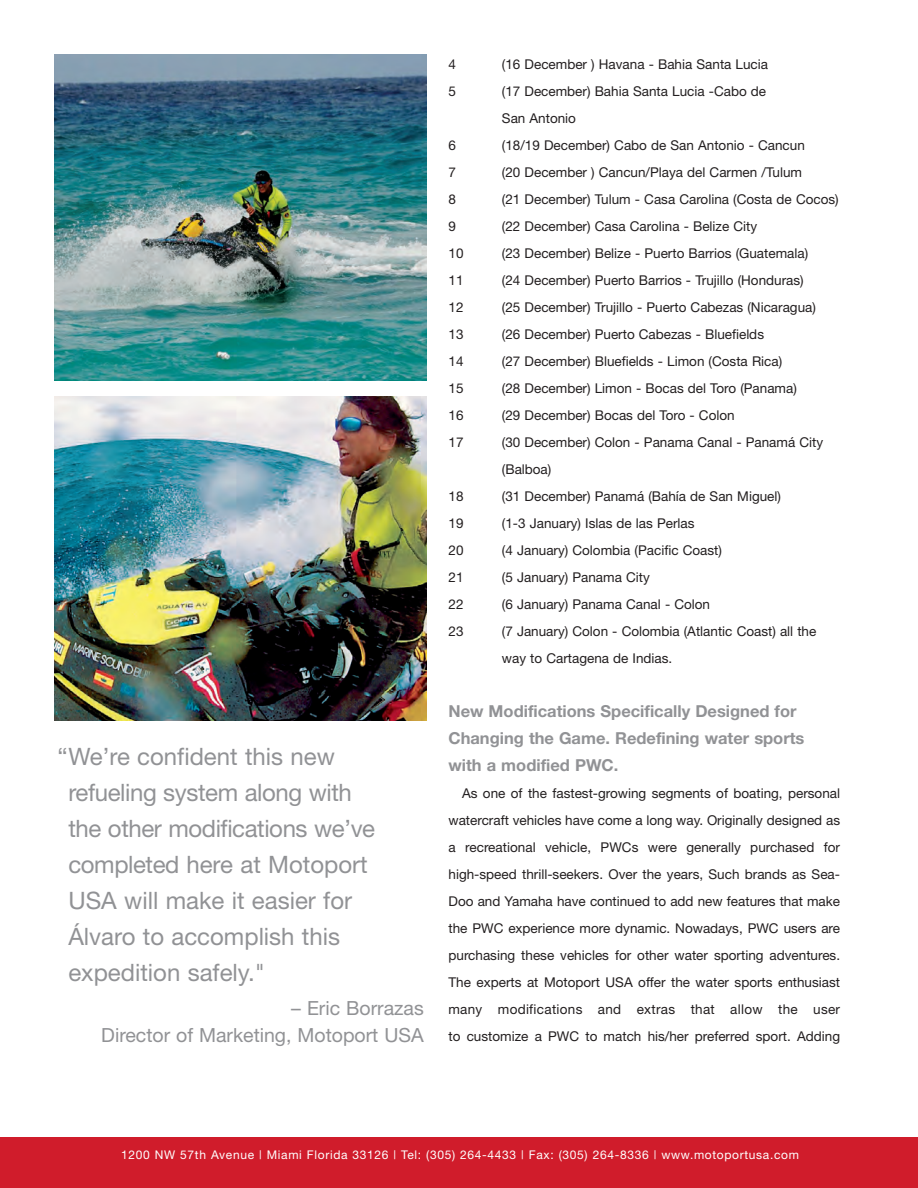
<style>
.page{position:relative;width:918px;height:1188px;background:#fff}
.page>*{position:absolute;margin:0;border:0;box-sizing:border-box;transform-origin:0 0}
.t1{font:24px/36px "Helvetica Neue";color:#919295}
.t2{font:19.5px/27px "Helvetica Neue";color:#919295;text-align:right}
.t3{font:700 16.5px/27px "Helvetica Neue";color:#919295}
.t4{font:13.5px/27px "Helvetica Neue";color:#231f20}
.t5{font:12px "Helvetica Neue";letter-spacing:.055em;color:#fff}
</style>
<div class="page">
<div style="left:0;top:1138px;width:918px;height:50px;background:#d01c2b"></div>
<img style="left:54px;top:55px;width:372px;height:325px">
<img style="left:54px;top:397px;width:372px;height:324px">
<h1 class="t1" style="left:68px;top:740px;width:308px;text-indent:-11px">“We’re confident this new refueling system along with the other modifications we’ve completed here at Motoport<br>USA will make it easier for<br>Álvaro to accomplish this expedition safely."</h1>
<h2 class="t2" style="left:101px;top:997px;width:324px">– Eric Borrazas<br>Director of Marketing, Motoport USA</h2>
<p class="t4" style="left:448px;top:52px;width:9px">4</p>
<p class="t4" style="left:502px;top:52px;width:268px">(16 December ) Havana - Bahia Santa Lucia</p>
<p class="t4" style="left:448px;top:79px;width:9px">5</p>
<p class="t4" style="left:502px;top:79px;width:266px">(17 December) Bahia Santa Lucia -Cabo de<br>San Antonio</p>
<p class="t4" style="left:448px;top:133px;width:9px">6</p>
<p class="t4" style="left:502px;top:133px;width:304px">(18/19 December) Cabo de San Antonio - Cancun</p>
<p class="t4" style="left:448px;top:160px;width:9px">7</p>
<p class="t4" style="left:502px;top:160px;width:302px">(20 December ) Cancun/Playa del Carmen /Tulum</p>
<p class="t4" style="left:448px;top:187px;width:9px">8</p>
<p class="t4" style="left:502px;top:187px;width:338px">(21 December) Tulum - Casa Carolina (Costa de Cocos)</p>
<p class="t4" style="left:448px;top:214px;width:9px">9</p>
<p class="t4" style="left:502px;top:214px;width:257px">(22 December) Casa Carolina - Belize City</p>
<p class="t4" style="left:448px;top:241px;width:17px">10</p>
<p class="t4" style="left:502px;top:241px;width:308px">(23 December) Belize - Puerto Barrios (Guatemala)</p>
<p class="t4" style="left:448px;top:268px;width:17px">11</p>
<p class="t4" style="left:502px;top:268px;width:303px">(24 December) Puerto Barrios - Trujillo (Honduras)</p>
<p class="t4" style="left:448px;top:295px;width:17px">12</p>
<p class="t4" style="left:502px;top:295px;width:315px">(25 December) Trujillo - Puerto Cabezas (Nicaragua)</p>
<p class="t4" style="left:448px;top:322px;width:17px">13</p>
<p class="t4" style="left:502px;top:322px;width:264px">(26 December) Puerto Cabezas - Bluefields</p>
<p class="t4" style="left:448px;top:349px;width:17px">14</p>
<p class="t4" style="left:502px;top:349px;width:282px">(27 December) Bluefields - Limon (Costa Rica)</p>
<p class="t4" style="left:448px;top:376px;width:17px">15</p>
<p class="t4" style="left:502px;top:376px;width:296px">(28 December) Limon - Bocas del Toro (Panama)</p>
<p class="t4" style="left:448px;top:403px;width:17px">16</p>
<p class="t4" style="left:502px;top:403px;width:234px">(29 December) Bocas del Toro - Colon</p>
<p class="t4" style="left:448px;top:430px;width:17px">17</p>
<p class="t4" style="left:502px;top:430px;width:323px">(30 December) Colon - Panama Canal - Panamá City (Balboa)</p>
<p class="t4" style="left:448px;top:484px;width:17px">18</p>
<p class="t4" style="left:502px;top:484px;width:281px">(31 December) Panamá (Bahía de San Miguel)</p>
<p class="t4" style="left:448px;top:511px;width:17px">19</p>
<p class="t4" style="left:502px;top:511px;width:194px">(1-3 January) Islas de las Perlas</p>
<p class="t4" style="left:448px;top:538px;width:17px">20</p>
<p class="t4" style="left:502px;top:538px;width:221px">(4 January) Colombia (Pacific Coast)</p>
<p class="t4" style="left:448px;top:565px;width:17px">21</p>
<p class="t4" style="left:502px;top:565px;width:149px">(5 January) Panama City</p>
<p class="t4" style="left:448px;top:592px;width:17px">22</p>
<p class="t4" style="left:502px;top:592px;width:210px">(6 January) Panama Canal - Colon</p>
<p class="t4" style="left:448px;top:619px;width:17px">23</p>
<p class="t4" style="left:502px;top:619px;width:316px">(7 January) Colon - Colombia (Atlantic Coast) all the way to Cartagena de Indias.</p>
<p class="t3" style="left:448px;top:699px;width:357px">New Modifications Specifically Designed for<br>Changing the Game. Redefining water sports with a modified PWC.</p>
<p class="t4" style="left:448px;top:781px;width:393px;text-align:justify;text-indent:14px">As one of the fastest-growing segments of boating, personal watercraft vehicles have come a long way. Originally designed as a recreational vehicle, PWCs were generally purchased for high-speed thrill-seekers. Over the years, Such brands as Sea-Doo and Yamaha have continued to add new features that make the PWC experience more dynamic. Nowadays, PWC users are purchasing these vehicles for other water sporting adventures.<br>The experts at Motoport USA offer the water sports enthusiast many modifications and extras that allow the user to customize a PWC to match his/her preferred sport. Adding</p>
<p class="t5" style="left:121px;top:1151px;width:679px">1200 NW 57th Avenue | Miami Florida 33126 | Tel: (305) 264-4433 | Fax: (305) 264-8336 | www.motoportusa.com</p>
</div>
